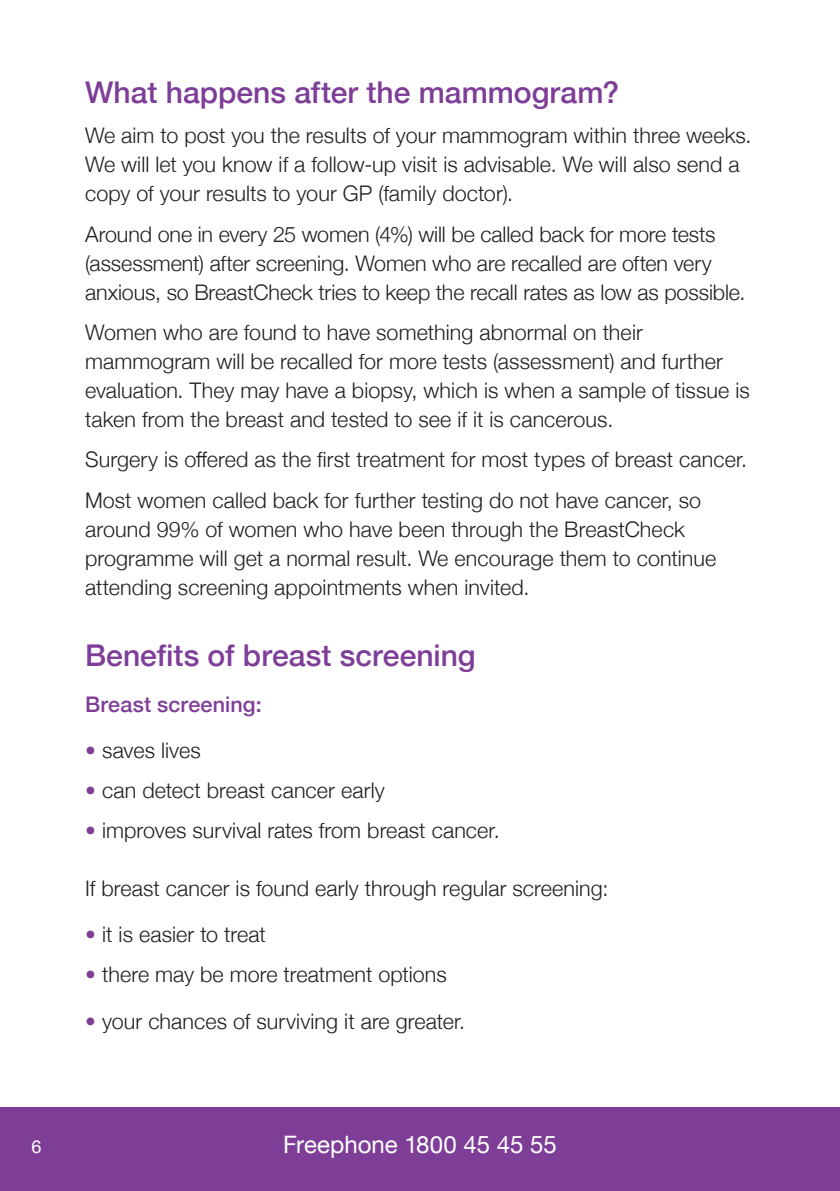
<style>
.page{position:relative;width:840px;height:1191px;background:#fff}
.page>*{position:absolute;margin:0;border:0;box-sizing:border-box;transform-origin:0 0}
.body_text{font:500 30px "Helvetica Neue";color:#7e3e98}
.head_1{font:500 30px "Helvetica Neue";color:#7e3e98}
.head_1-2{font:24px "Helvetica Neue";color:#fff}
.body_text-2{font:300 21.6px/29px "Helvetica Neue";letter-spacing:.005em;color:#231f20}
.bullets{font:300 21.6px "Helvetica Neue";letter-spacing:.005em;color:#231f20}
.body_text-3{font:500 21.6px "Helvetica Neue";letter-spacing:.01em;color:#7e3e98}
.head_1-3{font:18px "Helvetica Neue";color:#fff}
.s1{color:#7e3e98}
</style>
<div class="page">
<div style="left:0;top:1107px;width:839px;height:84px;background:#7e3e98"></div>
<p class="body_text" style="left:85px;top:68px;width:535px">What happens after the mammogram?</p>
<p class="body_text-2" style="left:85px;top:120px;width:667px">We aim to post you the results of your mammogram within three weeks.<br>We will let you know if a follow-up visit is advisable. We will also send a copy of your results to your GP (family doctor).</p>
<p class="body_text-2" style="left:85px;top:218px;width:661px">Around one in every 25 women (4%) will be called back for more tests (assessment) after screening. Women who are recalled are often very anxious, so BreastCheck tries to keep the recall rates as low as possible.</p>
<p class="body_text-2" style="left:85px;top:316px;width:665px">Women who are found to have something abnormal on their mammogram will be recalled for more tests (assessment) and further evaluation. They may have a biopsy, which is when a sample of tissue is taken from the breast and tested to see if it is cancerous.</p>
<p class="body_text-2" style="left:85px;top:444px;width:663px">Surgery is offered as the first treatment for most types of breast cancer.</p>
<p class="body_text-2" style="left:85px;top:484px;width:632px">Most women called back for further testing do not have cancer, so around 99% of women who have been through the BreastCheck programme will get a normal result. We encourage them to continue attending screening appointments when invited.</p>
<p class="head_1" style="left:85px;top:631px;width:392px">Benefits of breast screening</p>
<p class="body_text-3" style="left:85px;top:686px;width:178px">Breast screening:</p>
<p class="bullets" style="left:85px;top:732px;width:117px"><span class="s1">•</span> saves lives</p>
<p class="bullets" style="left:85px;top:773px;width:301px"><span class="s1">•</span> can detect breast cancer early</p>
<p class="bullets" style="left:85px;top:813px;width:416px"><span class="s1">•</span> improves survival rates from breast cancer.</p>
<p class="body_text-2" style="left:85px;top:872px;width:524px">If breast cancer is found early through regular screening:</p>
<p class="bullets" style="left:85px;top:916px;width:182px"><span class="s1">•</span> it is easier to treat</p>
<p class="bullets" style="left:85px;top:957px;width:363px"><span class="s1">•</span> there may be more treatment options</p>
<p class="bullets" style="left:85px;top:1004px;width:381px"><span class="s1">•</span> your chances of surviving it are greater.</p>
<p class="head_1-3" style="left:31px;top:1133px;width:12px">6</p>
<p class="head_1-2" style="left:283px;top:1127px;width:275px">Freephone 1800 45 45 55</p>
</div>
